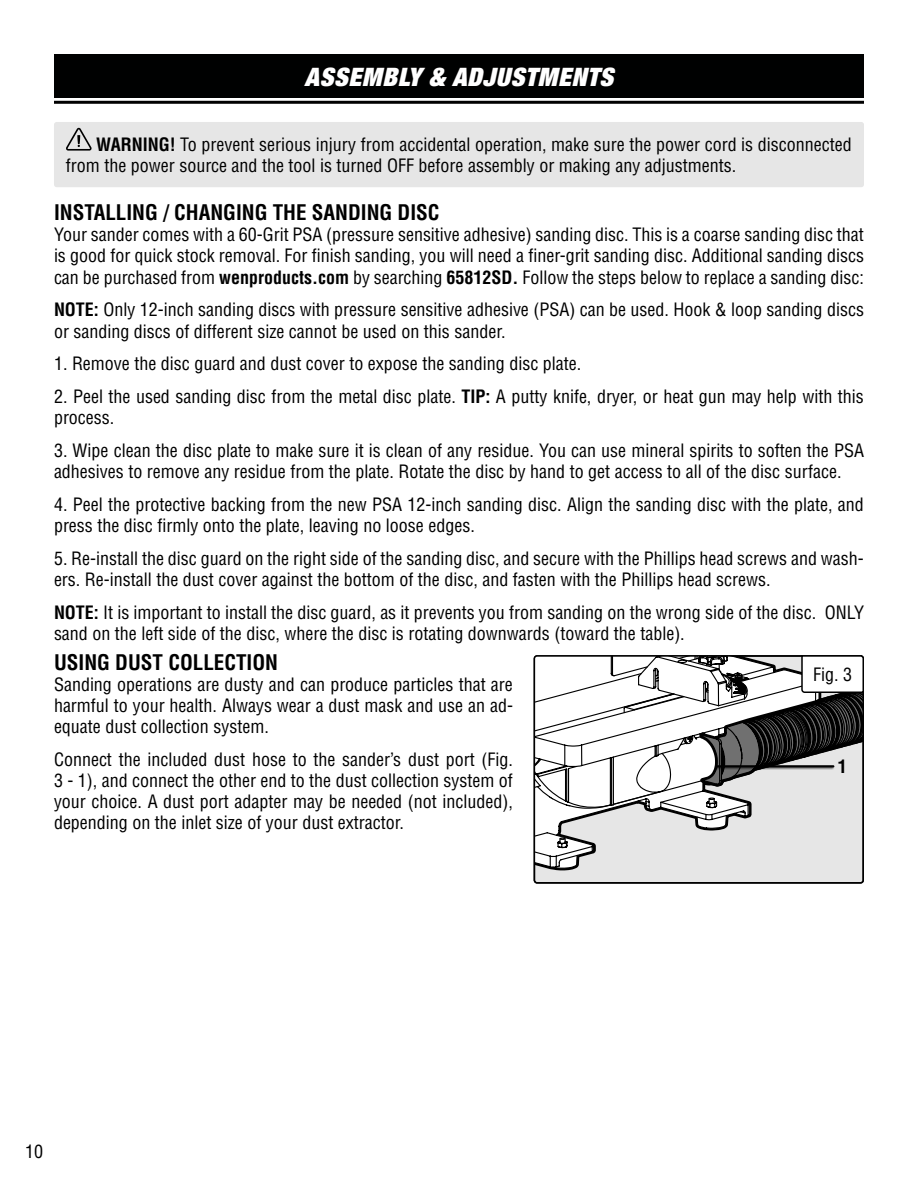
<style>
.page{position:relative;width:918px;height:1188px;background:#fff}
.page>*{position:absolute;margin:0;border:0;box-sizing:border-box;transform-origin:0 0}
.t1{font:italic 900 expanded 25.5px "Helvetica Neue";letter-spacing:.025em;color:#fff}
.t2{font:700 condensed 21px "Helvetica LT Std";color:#000}
.t3{font:condensed 18px/21px "Helvetica LT Std";color:#000}
.t4{font:700 condensed 18px "Helvetica LT Std";color:#000}
.s1{font-weight:700}
</style>
<div class="page">
<div style="left:534px;top:656px;width:329px;height:227px;background:#e6e6e6;border-radius:3px"></div>
<svg style="left:537px;top:658px;width:215px;height:208px"></svg>
<div style="left:534px;top:655px;width:330px;height:229px;border:2px solid #000;border-radius:3px"></div>
<div style="left:54px;top:54px;width:810px;height:44px;background:#000101"></div>
<hr style="left:54px;top:101px;width:810px;height:3px;background:#000">
<div style="left:54px;top:122px;width:810px;height:65px;background:#e6e6e6;border-radius:3px"></div>
<svg style="left:66px;top:128px;width:26px;height:23px"></svg>
<svg style="left:637px;top:655px;width:227px;height:143px"></svg>
<div style="left:714px;top:765px;width:121px;height:5px;background:#000;opacity:.5"></div>
<hr style="left:717px;top:765px;width:116px;height:2px;background:#000">
<h1 class="t1" style="left:305px;top:61px;width:310px">ASSEMBLY &amp; ADJUSTMENTS</h1>
<p class="t3" style="left:66px;top:133px;width:787px;text-indent:30px"><span class="s1">WARNING!</span> To prevent serious injury from accidental operation, make sure the power cord is disconnected from the power source and the tool is turned OFF before assembly or making any adjustments.</p>
<p class="t2" style="left:54px;top:200px;width:387px">INSTALLING / CHANGING THE SANDING DISC</p>
<p class="t3" style="left:54px;top:224px;width:812px;text-align:justify">Your sander comes with a 60-Grit PSA (pressure sensitive adhesive) sanding disc. This is a coarse sanding disc that is good for quick stock removal. For finish sanding, you will need a finer-grit sanding disc. Additional sanding discs can be purchased from <span class="s1">wenproducts.com</span> by searching <span class="s1">65812SD.</span> Follow the steps below to replace a sanding disc:</p>
<p class="t3" style="left:54px;top:299px;width:812px"><span class="s1">NOTE:</span> Only 12-inch sanding discs with pressure sensitive adhesive (PSA) can be used. Hook &amp; loop sanding discs or sanding discs of different size cannot be used on this sander.</p>
<p class="t3" style="left:54px;top:353px;width:529px">1. Remove the disc guard and dust cover to expose the sanding disc plate.</p>
<p class="t3" style="left:54px;top:386px;width:811px">2. Peel the used sanding disc from the metal disc plate. <span class="s1">TIP:</span> A putty knife, dryer, or heat gun may help with this process.</p>
<p class="t3" style="left:54px;top:440px;width:812px">3. Wipe clean the disc plate to make sure it is clean of any residue. You can use mineral spirits to soften the PSA adhesives to remove any residue from the plate. Rotate the disc by hand to get access to all of the disc surface.</p>
<p class="t3" style="left:54px;top:494px;width:811px">4. Peel the protective backing from the new PSA 12-inch sanding disc. Align the sanding disc with the plate, and press the disc firmly onto the plate, leaving no loose edges.</p>
<p class="t3" style="left:54px;top:548px;width:811px">5. Re-install the disc guard on the right side of the sanding disc, and secure with the Phillips head screws and wash&shy;ers. Re-install the dust cover against the bottom of the disc, and fasten with the Phillips head screws.</p>
<p class="t3" style="left:54px;top:602px;width:812px"><span class="s1">NOTE:</span> It is important to install the disc guard, as it prevents you from sanding on the wrong side of the disc. ONLY sand on the left side of the disc, where the disc is rotating downwards (toward the table).</p>
<p class="t2" style="left:54px;top:649px;width:226px">USING DUST COLLECTION</p>
<p class="t3" style="left:54px;top:674px;width:461px;text-align:justify">Sanding operations are dusty and can produce particles that are harmful to your health. Always wear a dust mask and use an ad&shy;equate dust collection system.</p>
<p class="t3" style="left:54px;top:749px;width:461px;text-align:justify">Connect the included dust hose to the sander’s dust port (Fig.<br>3 - 1), and connect the other end to the dust collection system of your choice. A dust port adapter may be needed (not included), depending on the inlet size of your dust extractor.</p>
<p class="t4" style="left:838px;top:755px;width:10px">1</p>
<p class="t3" style="left:813px;top:663px;width:40px">Fig. 3</p>
<p class="t3" style="left:25px;top:1141px;width:19px">10</p>
</div>
